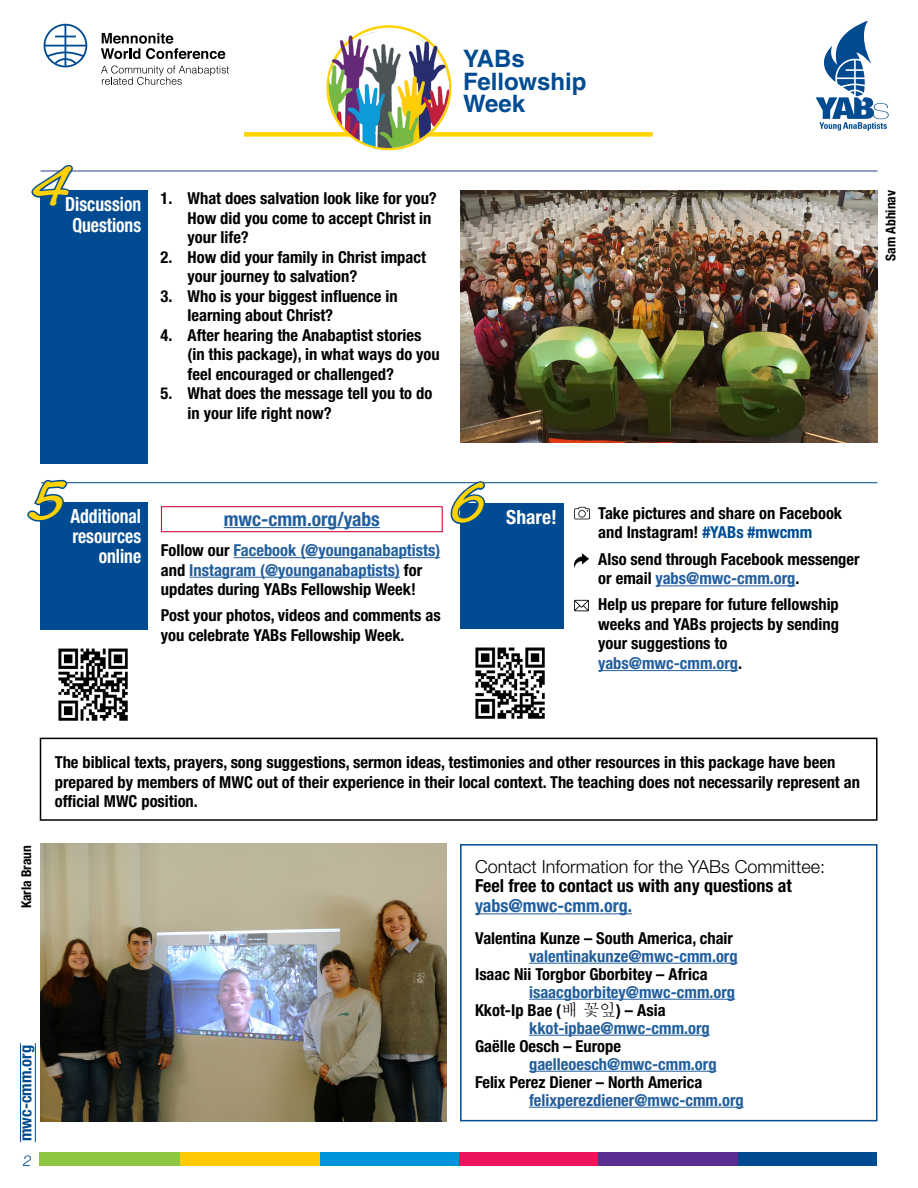
<style>
.page{position:relative;width:918px;height:1188px;background:#fff}
.page>*{position:absolute;margin:0;border:0;box-sizing:border-box;transform-origin:0 0}
.t1{font:italic 700 45px "Noteworthy";color:#ffd200}
.t2{font:700 24px/22.5px "Helvetica LT Std";color:#004b91}
.t3{font:700 condensed 19.5px/20.2px "Helvetica Neue LT Std";color:#fff;text-align:right;scale:.9 1}
.t4{font:700 condensed 19.5px "Helvetica Neue LT Std";color:#215e9e}
.t5{font:700 condensed 19.5px "Helvetica Neue LT Std";color:#fff}
.t6{font:300 18px "Helvetica Neue LT Std";color:#000}
.t7{font:700 condensed 18px "Helvetica Neue LT Std";color:#000}
.t8{font:700 condensed 18px "Helvetica Neue LT Std";color:#215e9e}
.t9{font:700 condensed 16.5px/19.5px "Helvetica Neue LT Std";color:#000}
.t10{font:700 condensed 16.5px/19.5px "Helvetica Neue LT Std";color:#215e9e}
.t11{font:700 condensed 16.5px "Helvetica Neue LT Std";color:#004b91}
.t12{font:italic 300 15px "Helvetica Neue LT Std";color:#004b91}
.t13{font:700 condensed 13.5px "Helvetica Neue LT Std";color:#000}
.s1{color:#000}
.s2{color:#004b91}
.s3{color:#215e9e}
.s4{font-family:"Adobe Myungjo Std";font-weight:500;font-stretch:normal}
</style>
<div class="page">
<div style="left:244px;top:132px;width:409px;height:5px;background:#ffd200"></div>
<img style="left:325px;top:28px;width:125px;height:121px">
<div style="left:736px;top:1153px;width:141px;height:13px;background:#004a8f"></div>
<div style="left:597px;top:1153px;width:141px;height:13px;background:#5c2d91"></div>
<div style="left:458px;top:1153px;width:140px;height:13px;background:#ed145b"></div>
<div style="left:318px;top:1153px;width:141px;height:13px;background:#0095da"></div>
<div style="left:179px;top:1153px;width:140px;height:13px;background:#ffcb05"></div>
<div style="left:39px;top:1153px;width:141px;height:13px;background:#8dc63f"></div>
<svg style="left:101px;top:33px;width:124px;height:26px"></svg>
<svg style="left:101px;top:66px;width:128px;height:19px"></svg>
<svg style="left:44px;top:24px;width:43px;height:43px"></svg>
<svg style="left:816px;top:22px;width:73px;height:109px"></svg>
<hr style="left:20px;top:1043px;width:1px;height:99px;background:#004b91">
<hr style="left:35px;top:1043px;width:1px;height:99px;background:#004b91">
<img style="left:40px;top:844px;width:406px;height:277px">
<hr style="left:41px;top:482px;width:836px;height:1px;background:#004b91">
<hr style="left:40px;top:171px;width:838px;height:1px;background:#25408f">
<div style="left:41px;top:502px;width:107px;height:173px;background:#004b91"></div>
<svg style="left:27px;top:479px;width:43px;height:45px"></svg>
<hr style="left:224px;top:527px;width:156px;height:1px;background:#215e9e">
<div style="left:161px;top:506px;width:282px;height:26px;border:1px solid #d11242"></div>
<hr style="left:234px;top:557px;width:206px;height:1px;background:#215e9e">
<hr style="left:189px;top:577px;width:211px;height:1px;background:#215e9e">
<hr style="left:475px;top:913px;width:157px;height:1px;background:#215e9e">
<hr style="left:529px;top:963px;width:209px;height:1px;background:#215e9e">
<hr style="left:529px;top:999px;width:206px;height:1px;background:#215e9e">
<hr style="left:529px;top:1035px;width:181px;height:1px;background:#215e9e">
<hr style="left:529px;top:1071px;width:188px;height:1px;background:#215e9e">
<hr style="left:529px;top:1107px;width:215px;height:1px;background:#215e9e">
<div style="left:460px;top:844px;width:418px;height:277px;border:2px solid #004b91"></div>
<div style="left:460px;top:503px;width:104px;height:172px;background:#004b91"></div>
<hr style="left:656px;top:585px;width:140px;height:1px;background:#215e9e">
<hr style="left:598px;top:670px;width:140px;height:1px;background:#215e9e">
<svg style="left:448px;top:481px;width:40px;height:44px"></svg>
<img style="left:575px;top:506px;width:15px;height:14px">
<img style="left:575px;top:553px;width:14px;height:13px">
<img style="left:575px;top:599px;width:14px;height:13px">
<img style="left:460px;top:190px;width:418px;height:252px">
<div style="left:40px;top:738px;width:838px;height:83px;border:2px solid #000"></div>
<div style="left:38px;top:630px;width:114px;height:103px;background:#fff"></div>
<img style="left:58px;top:648px;width:70px;height:73px">
<div style="left:455px;top:629px;width:114px;height:102px;background:#fff"></div>
<img style="left:475px;top:647px;width:70px;height:72px">
<div style="left:40px;top:190px;width:108px;height:274px;background:#004b91"></div>
<svg style="left:31px;top:165px;width:44px;height:33px"></svg>
<h2 class="t2" style="left:463px;top:47px;width:125px">YABs<br>Fellowship<br>Week</h2>
<h1 class="t1" style="left:27px;top:146px;width:69px">4</h1>
<p class="t3" style="left:65px;top:193px;width:86px;line-height:21px;text-align:center">Discussion<br>Questions</p>
<p class="t9" style="left:188px;top:188px;width:251px;text-indent:-27px">1. What does salvation look like for you?<br>How did you come to accept Christ in your life?</p>
<p class="t9" style="left:188px;top:247px;width:240px;text-indent:-27px">2. How did your family in Christ impact your journey to salvation?</p>
<p class="t9" style="left:188px;top:286px;width:212px;text-indent:-27px">3. Who is your biggest influence in learning about Christ?</p>
<p class="t9" style="left:188px;top:325px;width:254px;text-indent:-27px">4. After hearing the Anabaptist stories (in this package), in what ways do you feel encouraged or challenged?</p>
<p class="t9" style="left:188px;top:384px;width:246px;text-indent:-27px">5. What does the message tell you to do in your life right now?</p>
<p class="t13" style="left:883px;top:261px;width:72px;rotate:-90deg">Sam Abhinav</p>
<h1 class="t1" style="left:26px;top:461px;width:64px">5</h1>
<p class="t3" style="left:70px;top:505px;width:80px">Additional resources online</p>
<h1 class="t1" style="left:447px;top:463px;width:64px">6</h1>
<p class="t4" style="left:224px;top:507px;width:158px">mwc-cmm.org/yabs</p>
<p class="t10" style="left:161px;top:540px;width:281px"><span class="s1">Follow our</span> Facebook (@younganabaptists) <span class="s1">and</span> Instagram (@younganabaptists) <span class="s1">for updates during YABs Fellowship Week!</span></p>
<p class="t9" style="left:161px;top:605px;width:281px">Post your photos, videos and comments as you celebrate YABs Fellowship Week.</p>
<p class="t5" style="left:506px;top:505px;width:52px">Share!</p>
<p class="t9" style="left:598px;top:503px;width:245px">Take pictures and share on Facebook and Instagram! <span class="s2">#YABs #mwcmm</span></p>
<p class="t9" style="left:598px;top:549px;width:263px">Also send through Facebook messenger or email <span class="s3">yabs@mwc-cmm.org</span>.</p>
<p class="t9" style="left:598px;top:595px;width:242px">Help us prepare for future fellowship weeks and YABs projects by sending your suggestions to <span class="s3">yabs@mwc-cmm.org</span>.</p>
<p class="t13" style="left:18px;top:908px;width:65px;rotate:-90deg">Karla Braun</p>
<p class="t11" style="left:16px;top:1141px;width:98px;rotate:-90deg">mwc-cmm.org</p>
<p class="t12" style="left:23px;top:1151px;width:10px">2</p>
<p class="t9" style="left:55px;top:752px;width:807px">The biblical texts, prayers, song suggestions, sermon ideas, testimonies and other resources in this package have been prepared by members of MWC out of their experience in their local context. The teaching does not necessarily represent an official MWC position.</p>
<p class="t6" style="left:475px;top:855px;width:352px">Contact Information for the YABs Committee:</p>
<p class="t7" style="left:475px;top:875px;width:318px">Feel free to contact us with any questions at</p>
<p class="t8" style="left:475px;top:895px;width:158px">yabs@mwc-cmm.org.</p>
<p class="t9" style="left:475px;top:928px;width:260px">Valentina Kunze – South America, chair</p>
<p class="t10" style="left:529px;top:946px;width:210px">valentinakunze@mwc-cmm.org</p>
<p class="t9" style="left:475px;top:964px;width:234px">Isaac Nii Torgbor Gborbitey – Africa</p>
<p class="t10" style="left:529px;top:982px;width:208px">isaacgborbitey@mwc-cmm.org</p>
<p class="t9" style="left:475px;top:1000px;width:192px">Kkot-Ip Bae (<span class="s4">배 꽃잎</span>) – Asia</p>
<p class="t10" style="left:529px;top:1018px;width:182px">kkot-ipbae@mwc-cmm.org</p>
<p class="t9" style="left:475px;top:1036px;width:147px">Gaëlle Oesch – Europe</p>
<p class="t10" style="left:529px;top:1054px;width:189px">gaelleoesch@mwc-cmm.org</p>
<p class="t9" style="left:475px;top:1072px;width:229px">Felix Perez Diener – North America</p>
<p class="t10" style="left:529px;top:1090px;width:216px">felixperezdiener@mwc-cmm.org</p>
</div>
